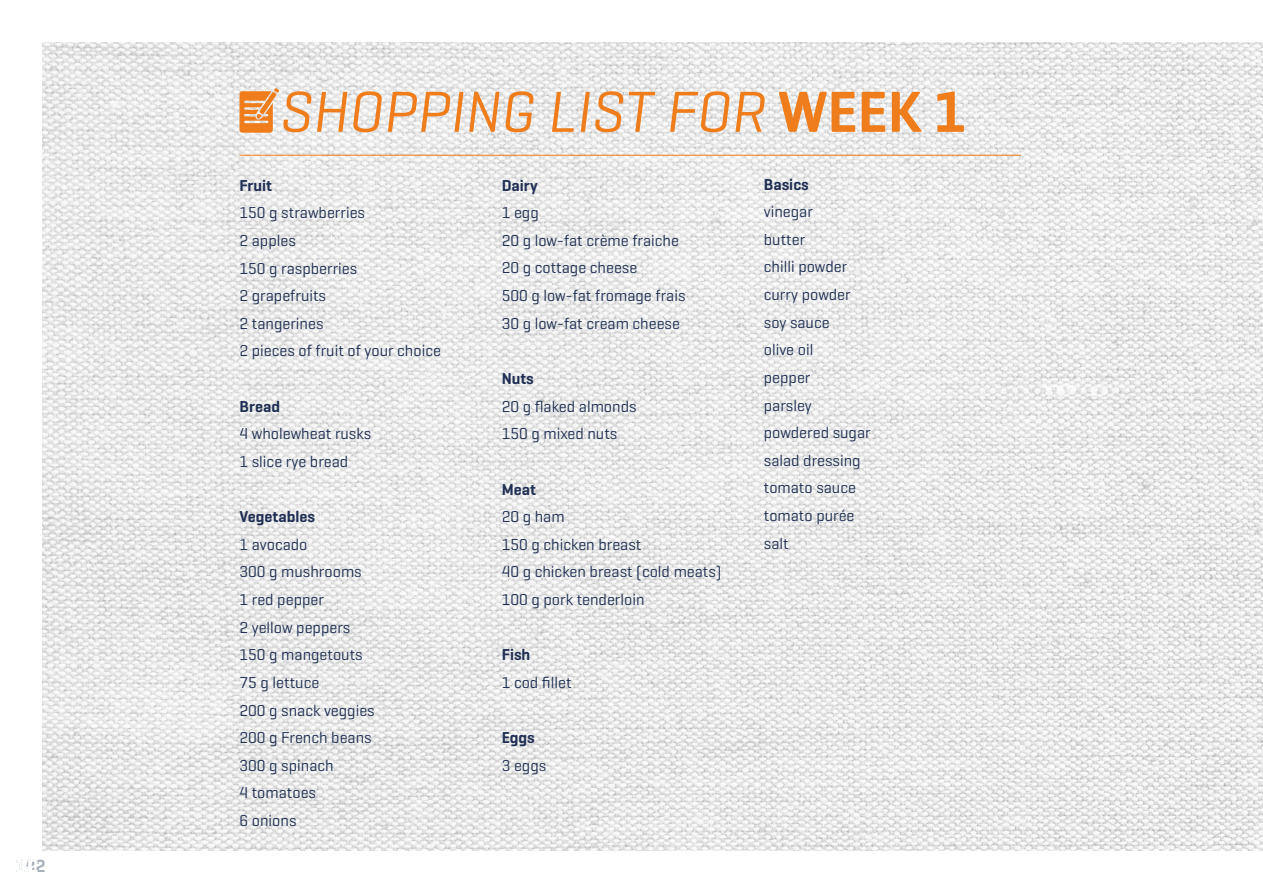
<style>
.page{position:relative;width:1263px;height:893px;background:#fff}
.page>*{position:absolute;margin:0;border:0;box-sizing:border-box;transform-origin:0 0}
.t1{font:italic 58.8px "Geogrotesque";color:#ef7d1b}
.t2{font:600 18px "Geogrotesque";color:#a6b0bb}
.t3{font:16.05px/27.6px "Geogrotesque";color:#1e2f53}
.t4{font:600 16.05px "Geogrotesque";color:#1e2f53}
.s1{font-weight:600;font-style:normal}
</style>
<div class="page">
<img style="left:43px;top:43px;width:1220px;height:807px">
<svg style="left:239px;top:88px;width:40px;height:45px;background:#eca466"></svg>
<hr style="left:239px;top:155px;width:782px;height:1px;background:#ef7d1b">
<p class="t2" style="left:15px;top:854px;width:32px">142</p>
<h1 class="t1" style="left:278px;top:75px;width:690px">SHOPPING LIST FOR <span class="s1">WEEK 1</span></h1>
<p class="t4" style="left:239px;top:175px;width:34px">Fruit</p>
<p class="t3" style="left:239px;top:199px;width:203px">150 g strawberries<br>2 apples<br>150 g raspberries<br>2 grapefruits<br>2 tangerines<br>2 pieces of fruit of your choice</p>
<p class="t4" style="left:239px;top:396px;width:42px">Bread</p>
<p class="t3" style="left:239px;top:420px;width:133px">4 wholewheat rusks<br>1 slice rye bread</p>
<p class="t4" style="left:239px;top:507px;width:77px">Vegetables</p>
<p class="t3" style="left:239px;top:530px;width:137px">1 avocado<br>300 g mushrooms<br>1 red pepper<br>2 yellow peppers<br>150 g mangetouts<br>75 g lettuce<br>200 g snack veggies<br>200 g French beans<br>300 g spinach<br>4 tomatoes<br>6 onions</p>
<p class="t4" style="left:502px;top:175px;width:38px">Dairy</p>
<p class="t3" style="left:502px;top:198px;width:185px">1 egg<br>20 g low-fat crème fraiche<br>20 g cottage cheese<br>500 g low-fat fromage frais<br>30 g low-fat cream cheese</p>
<p class="t4" style="left:502px;top:368px;width:34px">Nuts</p>
<p class="t3" style="left:502px;top:392px;width:136px">20 g flaked almonds<br>150 g mixed nuts</p>
<p class="t4" style="left:502px;top:479px;width:36px">Meat</p>
<p class="t3" style="left:502px;top:502px;width:221px">20 g ham<br>150 g chicken breast<br>40 g chicken breast (cold meats)<br>100 g pork tenderloin</p>
<p class="t4" style="left:502px;top:645px;width:30px">Fish</p>
<p class="t3" style="left:502px;top:668px;width:71px">1 cod fillet</p>
<p class="t4" style="left:502px;top:728px;width:35px">Eggs</p>
<p class="t3" style="left:502px;top:751px;width:46px">3 eggs</p>
<p class="t4" style="left:764px;top:174px;width:46px">Basics</p>
<p class="t3" style="left:764px;top:197px;width:108px">vinegar<br>butter<br>chilli powder curry powder soy sauce<br>olive oil<br>pepper<br>parsley powdered sugar salad dressing tomato sauce tomato purée salt</p>
</div>
